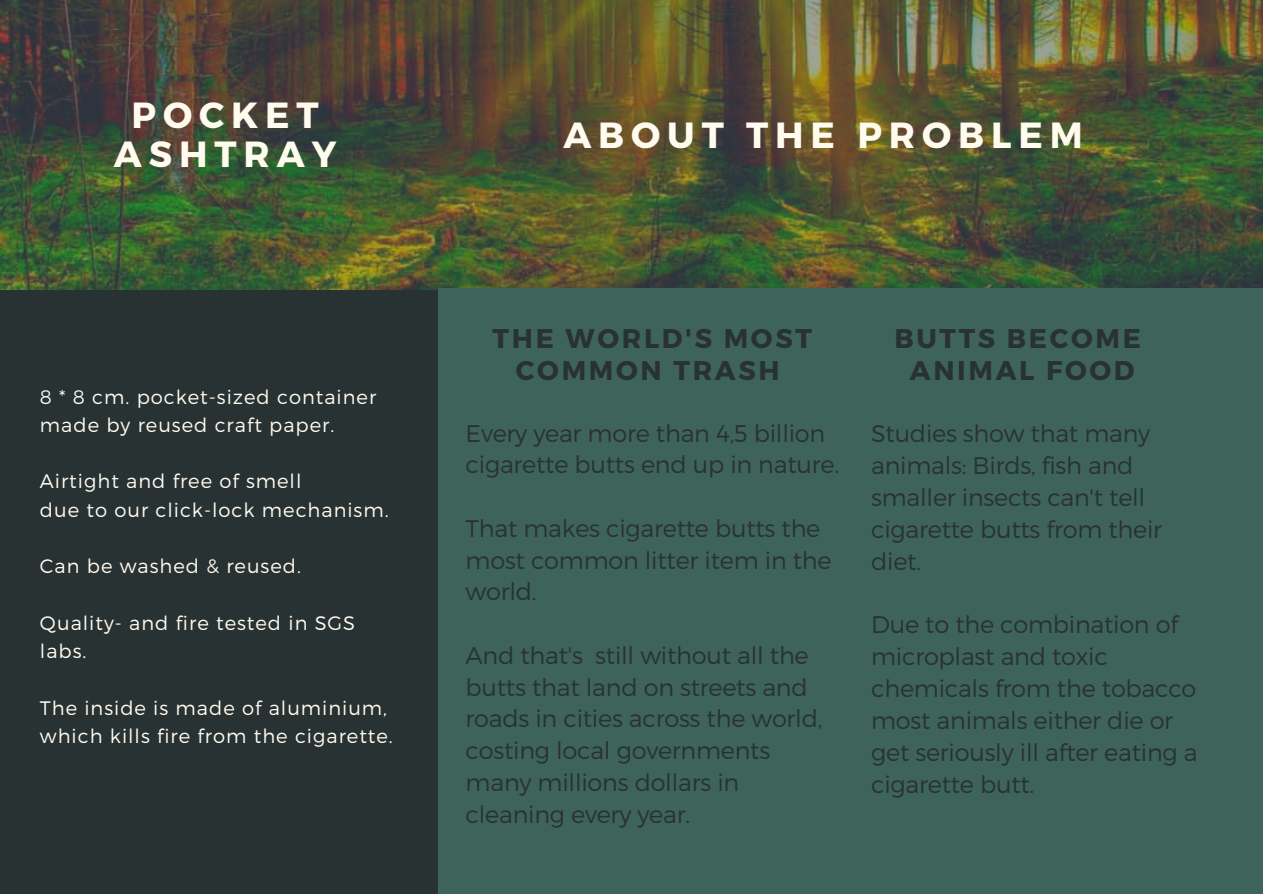
<style>
.page{position:relative;width:1263px;height:894px;background:#fff}
.page>*{position:absolute;margin:0;border:0;box-sizing:border-box;transform-origin:0 0}
.t1{font:700 36.3px/39.5px "Montserrat";letter-spacing:.19em;color:#fffbef;text-align:center}
.t2{font:700 27px/31.7px "Montserrat";letter-spacing:.1em;color:#293233;text-align:center}
.t3{font:300 24px/31.8px "Montserrat";letter-spacing:-.01em;color:#293233}
.t4{font:300 19.5px/28.2px "Montserrat";letter-spacing:.05em;color:#fffbef}
</style>
<div class="page">
<div style="left:0;top:0;width:1263px;height:893px;background:#293233"></div>
<img style="left:0;top:0;width:1263px;height:289px">
<div style="left:438px;top:288px;width:825px;height:605px;background:#3e635a"></div>
<h1 class="t1" style="left:114px;top:93px;width:224px">POCKET<br>ASHTRAY</h1>
<p class="t4" style="left:40px;top:381px;width:338px">8 * 8 cm. pocket-sized container made by reused craft paper.</p>
<p class="t4" style="left:40px;top:466px;width:350px">Airtight and free of smell<br>due to our click-lock mechanism.</p>
<p class="t4" style="left:40px;top:551px;width:263px">Can be washed &amp; reused.</p>
<p class="t4" style="left:40px;top:607px;width:317px">Quality- and fire tested in SGS labs.</p>
<p class="t4" style="left:40px;top:692px;width:354px">The inside is made of aluminium, which kills fire from the cigarette.</p>
<h1 class="t1" style="left:563px;top:113px;width:521px">ABOUT THE PROBLEM</h1>
<p class="t2" style="left:493px;top:321px;width:321px">THE WORLD'S MOST<br>COMMON TRASH</p>
<p class="t3" style="left:466px;top:416px;width:375px">Every year more than 4,5 billion cigarette butts end up in nature.</p>
<p class="t3" style="left:466px;top:511px;width:368px">That makes cigarette butts the most common litter item in the world.</p>
<p class="t3" style="left:466px;top:638px;width:358px">And that's still without all the butts that land on streets and roads in cities across the world, costing local governments many millions dollars in cleaning every year.</p>
<p class="t2" style="left:894px;top:321px;width:248px">BUTTS BECOME<br>ANIMAL FOOD</p>
<p class="t3" style="left:871px;top:416px;width:292px">Studies show that many animals: Birds, fish and smaller insects can't tell cigarette butts from their diet.</p>
<p class="t3" style="left:871px;top:607px;width:328px">Due to the combination of microplast and toxic chemicals from the tobacco most animals either die or get seriously ill after eating a cigarette butt.</p>
</div>
